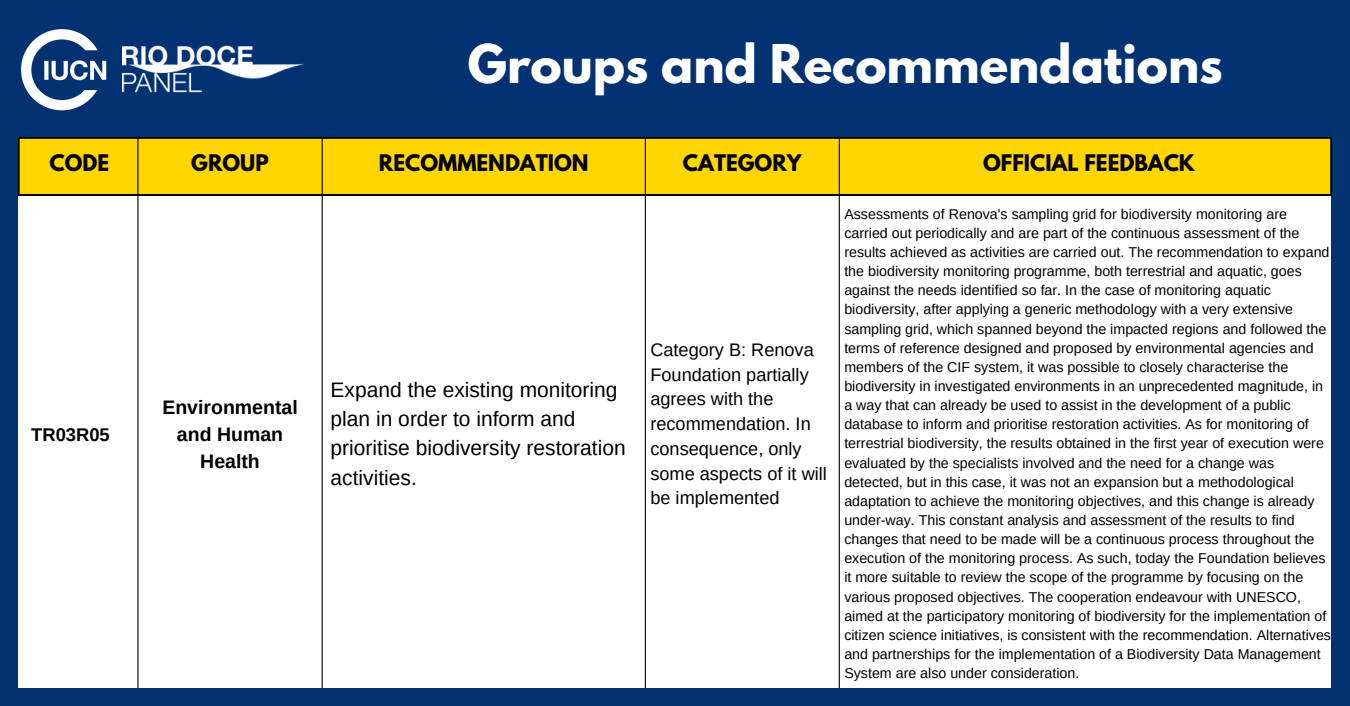
<style>
.page{position:relative;width:1350px;height:706px;background:#fff}
.page>*{position:absolute;margin:0;border:0;box-sizing:border-box;transform-origin:0 0}
.t1{font:700 47.25px "League Spartan";color:#fff}
.t2{font:21px/29.2px "Arimo";color:#000}
.t3{font:700 20.25px "League Spartan";color:#000}
.t4{font:700 19.5px/27px "Arimo";color:#000;text-align:center}
.t5{font:700 18.3px "Arimo";color:#000}
.t6{font:18.15px/24.8px "Arimo";color:#000}
.t7{font:14.25px/19.2px "Arimo";color:#000}
</style>
<div class="page">
<div style="left:0;top:0;width:1350px;height:705px;background:#023272"></div>
<div style="left:18px;top:138px;width:1313px;height:550px;background:#fff"></div>
<div style="left:19px;top:138px;width:1312px;height:57px;background:#ffd600"></div>
<hr style="left:137px;top:137px;width:1px;height:550px;background:#000">
<hr style="left:322px;top:137px;width:1px;height:550px;background:#000">
<hr style="left:645px;top:137px;width:1px;height:550px;background:#000">
<hr style="left:839px;top:137px;width:1px;height:550px;background:#000">
<img style="left:21px;top:29px;width:86px;height:82px">
<img style="left:122px;top:45px;width:183px;height:48px">
<h1 class="t1" style="left:468px;top:40px;width:756px">Groups and Recommendations</h1>
<h3 class="t3" style="left:50px;top:153px;width:61px">CODE</h3>
<h3 class="t3" style="left:191px;top:153px;width:79px">GROUP</h3>
<h3 class="t3" style="left:379px;top:153px;width:211px">RECOMMENDATION</h3>
<h3 class="t3" style="left:683px;top:153px;width:120px">CATEGORY</h3>
<h3 class="t3" style="left:983px;top:153px;width:213px">OFFICIAL FEEDBACK</h3>
<p class="t5" style="left:31px;top:424px;width:80px">TR03R05</p>
<h3 class="t4" style="left:162px;top:393px;width:137px">Environmental and Human<br>Health</h3>
<h2 class="t2" style="left:331px;top:375px;width:297px">Expand the existing monitoring plan in order to inform and prioritise biodiversity restoration activities.</h2>
<p class="t6" style="left:650px;top:337px;width:178px">Category B: Renova<br>Foundation partially agrees with the recommendation. In consequence, only some aspects of it will be implemented</p>
<p class="t7" style="left:844px;top:204px;width:488px">Assessments of Renova's sampling grid for biodiversity monitoring are carried out periodically and are part of the continuous assessment of the results achieved as activities are carried out. The recommendation to expand the biodiversity monitoring programme, both terrestrial and aquatic, goes against the needs identified so far. In the case of monitoring aquatic biodiversity, after applying a generic methodology with a very extensive sampling grid, which spanned beyond the impacted regions and followed the terms of reference designed and proposed by environmental agencies and members of the CIF system, it was possible to closely characterise the biodiversity in investigated environments in an unprecedented magnitude, in a way that can already be used to assist in the development of a public database to inform and prioritise restoration activities. As for monitoring of terrestrial biodiversity, the results obtained in the first year of execution were evaluated by the specialists involved and the need for a change was detected, but in this case, it was not an expansion but a methodological adaptation to achieve the monitoring objectives, and this change is already under-way. This constant analysis and assessment of the results to find changes that need to be made will be a continuous process throughout the execution of the monitoring process. As such, today the Foundation believes it more suitable to review the scope of the programme by focusing on the various proposed objectives. The cooperation endeavour with UNESCO, aimed at the participatory monitoring of biodiversity for the implementation of citizen science initiatives, is consistent with the recommendation. Alternatives and partnerships for the implementation of a Biodiversity Data Management System are also under consideration.</p>
</div>
